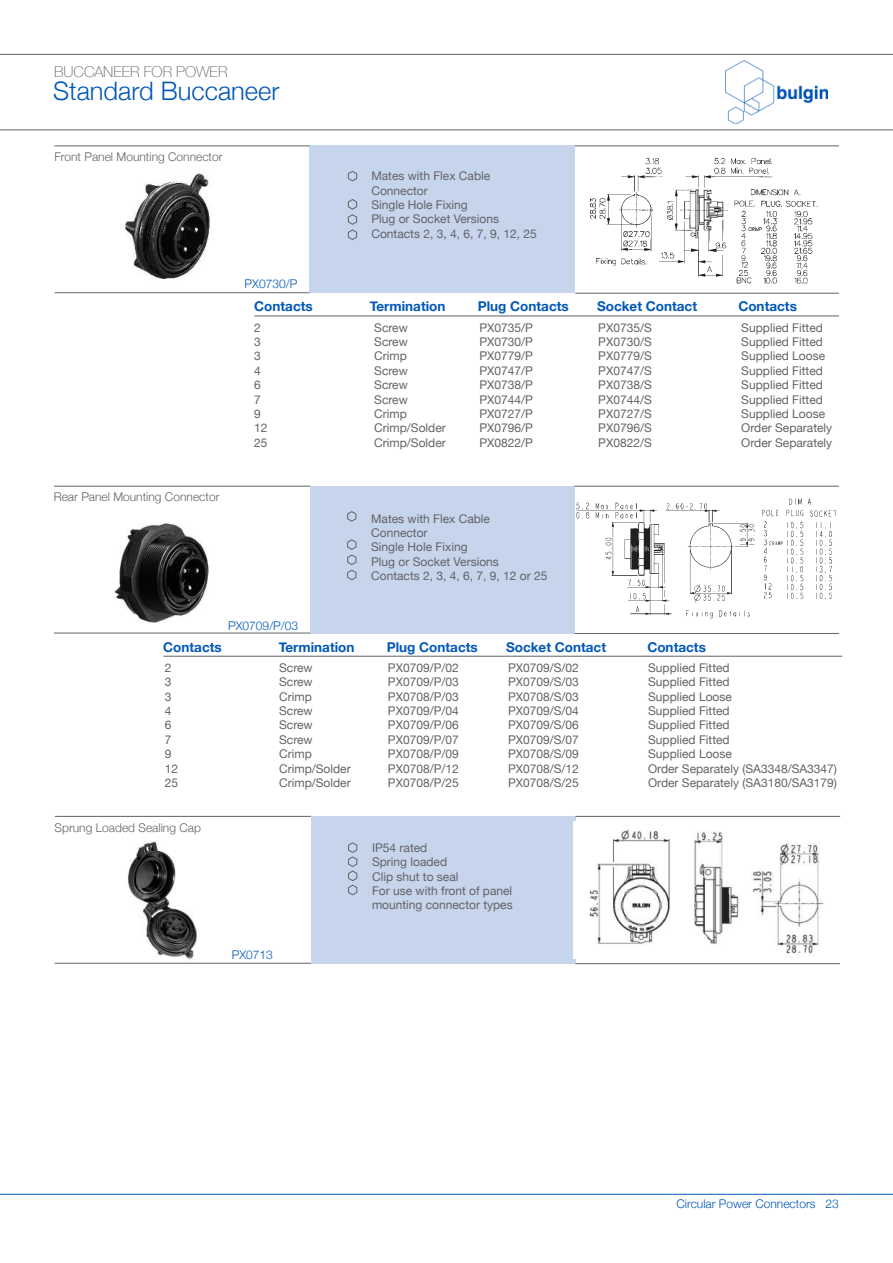
<style>
.page{position:relative;width:893px;height:1263px;background:#fff}
.page>*{position:absolute;margin:0;border:0;box-sizing:border-box;transform-origin:0 0}
.t1{font:300 25.5px "Helvetica Neue";color:#0057b8}
.t2{font:100 15px "Helvetica Neue";color:#626366}
.t3{font:700 13.5px "Helvetica Neue";color:#0057b8}
.t4{font:12px/14.4px "Helvetica Neue";color:#626366}
.t5{font:300 12px "Helvetica Neue";color:#626366}
.t6{font:300 12px "Helvetica Neue";color:#0057b8}
</style>
<div class="page">
<img style="left:726px;top:61px;width:101px;height:63px">
<hr style="left:0;top:54px;width:893px;height:1px;background:#626366">
<hr style="left:0;top:129px;width:893px;height:1px;background:#626366">
<hr style="left:0;top:1194px;width:893px;height:1px;background:#0057b8">
<img style="left:578px;top:145px;width:261px;height:148px">
<img style="left:114px;top:523px;width:95px;height:100px">
<img style="left:77px;top:145px;width:207px;height:134px">
<div style="left:309px;top:146px;width:266px;height:147px;background:#c6d4ec"></div>
<hr style="left:575px;top:146px;width:264px;height:1px;background:#626366">
<hr style="left:55px;top:292px;width:254px;height:1px;background:#626366">
<hr style="left:575px;top:293px;width:264px;height:1px;background:#626366">
<hr style="left:54px;top:146px;width:255px;height:1px;background:#626366">
<hr style="left:254px;top:316px;width:585px;height:1px;background:#626366">
<svg style="left:348px;top:170px;width:10px;height:12px"></svg>
<svg style="left:348px;top:199px;width:10px;height:41px"></svg>
<div style="left:310px;top:486px;width:265px;height:147px;background:#c6d4ec"></div>
<hr style="left:574px;top:486px;width:265px;height:1px;background:#626366">
<hr style="left:54px;top:633px;width:256px;height:1px;background:#626366">
<hr style="left:575px;top:633px;width:264px;height:1px;background:#626366">
<hr style="left:54px;top:486px;width:256px;height:1px;background:#626366">
<hr style="left:163px;top:656px;width:679px;height:1px;background:#626366">
<svg style="left:347px;top:511px;width:10px;height:11px"></svg>
<svg style="left:347px;top:539px;width:10px;height:42px"></svg>
<img style="left:576px;top:498px;width:261px;height:121px">
<img style="left:128px;top:841px;width:69px;height:119px">
<div style="left:311px;top:816px;width:264px;height:147px;background:#c6d4ec"></div>
<hr style="left:55px;top:963px;width:256px;height:1px;background:#626366">
<hr style="left:575px;top:963px;width:265px;height:1px;background:#626366">
<svg style="left:348px;top:842px;width:10px;height:54px"></svg>
<img style="left:574px;top:821px;width:250px;height:138px">
<hr style="left:575px;top:816px;width:265px;height:1px;background:#626366">
<hr style="left:55px;top:816px;width:256px;height:1px;background:#626366">
<p class="t2" style="left:54px;top:63px;width:175px">BUCCANEER FOR POWER</p>
<h1 class="t1" style="left:53px;top:82px;width:228px">Standard Buccaneer</h1>
<p class="t5" style="left:54px;top:152px;width:170px">Front Panel Mounting Connector</p>
<p class="t5" style="left:54px;top:493px;width:167px">Rear Panel Mounting Connector</p>
<p class="t4" style="left:371px;top:170px;width:167px">Mates with Flex Cable<br>Connector<br>Single Hole Fixing<br>Plug or Socket Versions<br>Contacts 2, 3, 4, 6, 7, 9, 12, 25</p>
<p class="t6" style="left:245px;top:274px;width:54px">PX0730/P</p>
<p class="t3" style="left:254px;top:302px;width:60px">Contacts</p>
<p class="t3" style="left:370px;top:302px;width:77px">Termination</p>
<p class="t3" style="left:478px;top:302px;width:93px">Plug Contacts</p>
<p class="t3" style="left:597px;top:302px;width:102px">Socket Contact</p>
<p class="t3" style="left:738px;top:302px;width:60px">Contacts</p>
<p class="t4" style="left:254px;top:321px;width:15px">2<br>3<br>3<br>4<br>6<br>7<br>9<br>12<br>25</p>
<p class="t4" style="left:741px;top:321px;width:92px">Supplied Fitted<br>Supplied Fitted<br>Supplied Loose<br>Supplied Fitted<br>Supplied Fitted<br>Supplied Fitted<br>Supplied Loose<br>Order Separately<br>Order Separately</p>
<p class="t4" style="left:374px;top:321px;width:73px">Screw<br>Screw<br>Crimp<br>Screw<br>Screw<br>Screw<br>Crimp<br>Crimp/Solder<br>Crimp/Solder</p>
<p class="t4" style="left:479px;top:321px;width:55px;text-align:justify">PX0735/P PX0730/P PX0779/P PX0747/P PX0738/P PX0744/P PX0727/P PX0796/P PX0822/P</p>
<p class="t4" style="left:598px;top:321px;width:55px;text-align:justify">PX0735/S PX0730/S PX0779/S PX0747/S PX0738/S PX0744/S PX0727/S PX0796/S PX0822/S</p>
<p class="t4" style="left:371px;top:512px;width:178px">Mates with Flex Cable<br>Connector<br>Single Hole Fixing<br>Plug or Socket Versions<br>Contacts 2, 3, 4, 6, 7, 9, 12 or 25</p>
<p class="t6" style="left:228px;top:616px;width:72px">PX0709/P/03</p>
<p class="t3" style="left:163px;top:642px;width:60px">Contacts</p>
<p class="t3" style="left:279px;top:642px;width:77px">Termination</p>
<p class="t3" style="left:387px;top:642px;width:93px">Plug Contacts</p>
<p class="t3" style="left:506px;top:642px;width:102px">Socket Contact</p>
<p class="t3" style="left:647px;top:642px;width:60px">Contacts</p>
<p class="t4" style="left:165px;top:661px;width:15px">2<br>3<br>3<br>4<br>6<br>7<br>9<br>12<br>25</p>
<p class="t4" style="left:648px;top:661px;width:190px">Supplied Fitted<br>Supplied Fitted<br>Supplied Loose<br>Supplied Fitted<br>Supplied Fitted<br>Supplied Fitted<br>Supplied Loose<br>Order Separately (SA3348/SA3347)<br>Order Separately (SA3180/SA3179)</p>
<p class="t4" style="left:508px;top:661px;width:72px;text-align:justify">PX0709/S/02<br>PX0709/S/03<br>PX0708/S/03<br>PX0709/S/04<br>PX0709/S/06<br>PX0709/S/07<br>PX0708/S/09<br>PX0708/S/12<br>PX0708/S/25</p>
<p class="t4" style="left:279px;top:661px;width:73px">Screw<br>Screw<br>Crimp<br>Screw<br>Screw<br>Screw<br>Crimp<br>Crimp/Solder<br>Crimp/Solder</p>
<p class="t4" style="left:388px;top:661px;width:72px;text-align:justify">PX0709/P/02<br>PX0709/P/03<br>PX0708/P/03<br>PX0709/P/04<br>PX0709/P/06<br>PX0709/P/07<br>PX0708/P/09<br>PX0708/P/12<br>PX0708/P/25</p>
<p class="t5" style="left:55px;top:823px;width:148px">Sprung Loaded Sealing Cap</p>
<p class="t6" style="left:232px;top:945px;width:43px">PX0713</p>
<p class="t4" style="left:372px;top:841px;width:142px">IP54 rated<br>Spring loaded<br>Clip shut to seal<br>For use with front of panel mounting connector types</p>
<p class="t6" style="left:676px;top:1199px;width:164px">Circular Power Connectors 23</p>
</div>
